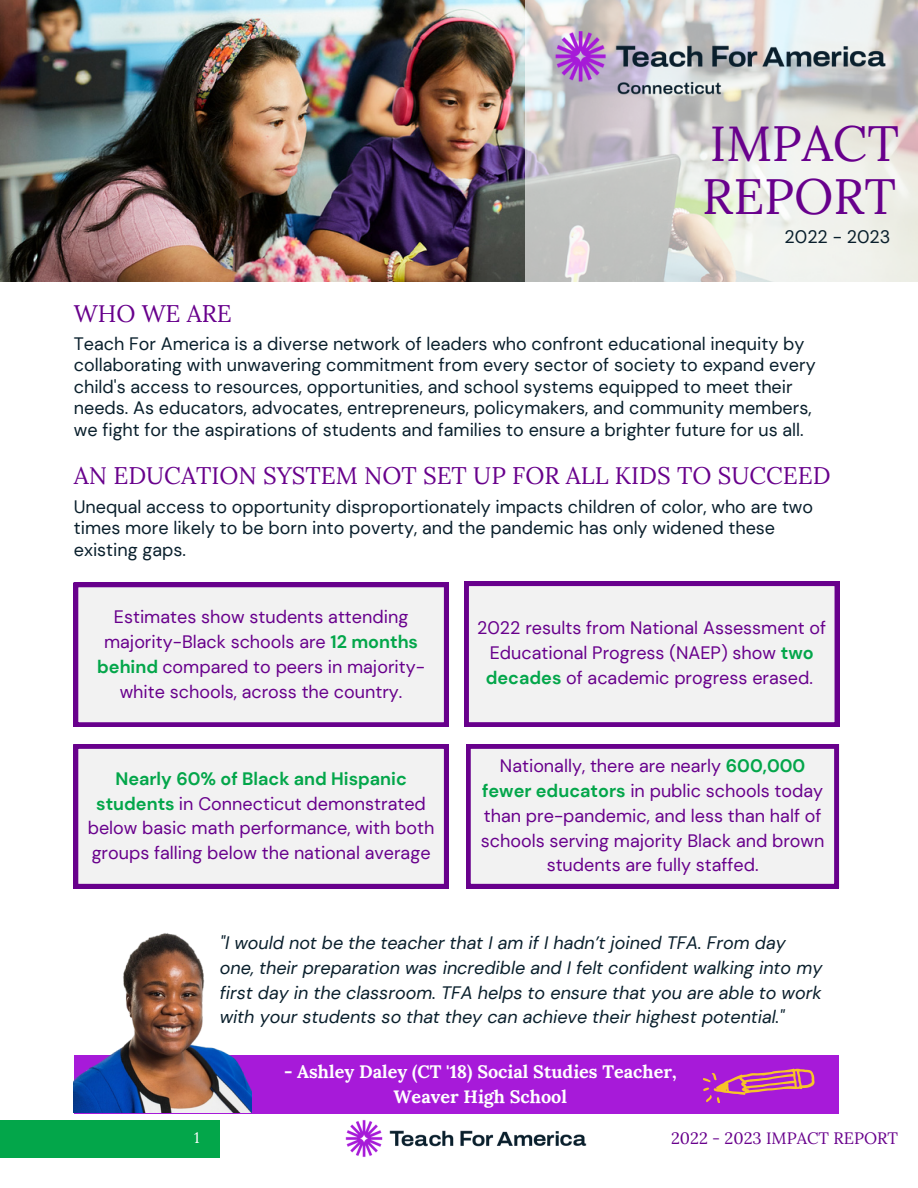
<style>
.page{position:relative;width:918px;height:1188px;background:#fff}
.page>*{position:absolute;margin:0;border:0;box-sizing:border-box;transform-origin:0 0}
.t1{font:49.5px "Lora";color:#68008c}
.t2{font:24px "Lora";color:#68008c}
.t3{font:18px/21.3px "DM Sans";color:#091f2c}
.t4{font:18px/24.8px "DM Sans";color:#68008c;text-align:center}
.t5{font:italic 18px/24.8px "DM Sans";color:#091f2c}
.t6{font:700 18px/24.8px "Lora";color:#fff;text-align:center}
.t7{font:16.5px "Lora";color:#68008c}
.t8{font:15px "Lora";color:#fff}
.s1{font-weight:700;color:#03a64a}
</style>
<div class="page">
<div style="left:0;top:1120px;width:220px;height:37px;background:#03a64a"></div>
<img style="left:0;top:0;width:525px;height:282px">
<svg style="left:525px;top:0;width:393px;height:282px;background:#dcdcd8"></svg>
<svg style="left:74px;top:583px;width:374px;height:144px"></svg>
<svg style="left:464px;top:582px;width:375px;height:145px"></svg>
<svg style="left:466px;top:744px;width:373px;height:144px"></svg>
<svg style="left:74px;top:744px;width:374px;height:144px"></svg>
<div style="left:74px;top:1056px;width:765px;height:57px;background:#a71ad9"></div>
<img style="left:337px;top:1113px;width:258px;height:44px">
<svg style="left:702px;top:1055px;width:118px;height:59px"></svg>
<img style="left:74px;top:933px;width:178px;height:180px">
<img style="left:525px;top:0;width:391px;height:137px">
<p class="t1" style="left:710px;top:111px;width:191px">IMPACT</p>
<p class="t1" style="left:702px;top:164px;width:195px">REPORT</p>
<p class="t3" style="left:785px;top:226px;width:107px">2022 - 2023</p>
<p class="t2" style="left:74px;top:298px;width:160px">WHO WE ARE</p>
<p class="t3" style="left:74px;top:333px;width:743px">Teach For America is a diverse network of leaders who confront educational inequity by collaborating with unwavering commitment from every sector of society to expand every child's access to resources, opportunities, and school systems equipped to meet their needs. As educators, advocates, entrepreneurs, policymakers, and community members, we fight for the aspirations of students and families to ensure a brighter future for us all.</p>
<p class="t2" style="left:74px;top:460px;width:758px">AN EDUCATION SYSTEM NOT SET UP FOR ALL KIDS TO SUCCEED</p>
<p class="t3" style="left:74px;top:496px;width:741px">Unequal access to opportunity disproportionately impacts children of color, who are two times more likely to be born into poverty, and the pandemic has only widened these existing gaps.</p>
<p class="t4" style="left:97px;top:605px;width:329px">Estimates show students attending majority-Black schools are <span class="s1">12 months behind</span> compared to peers in majority&shy;white schools, across the country.</p>
<p class="t4" style="left:477px;top:616px;width:351px">2022 results from National Assessment of<br>Educational Progress (NAEP) show <span class="s1">two decades</span> of academic progress erased.</p>
<p class="t4" style="left:88px;top:766px;width:348px"><span class="s1">Nearly 60% of Black and Hispanic students</span> in Connecticut demonstrated below basic math performance, with both groups falling below the national average</p>
<p class="t4" style="left:481px;top:754px;width:345px">Nationally, there are nearly <span class="s1">600,000 fewer educators</span> in public schools today than pre-pandemic, and less than half of schools serving majority Black and brown students are fully staffed.</p>
<p class="t8" style="left:194px;top:1128px;width:7px">1</p>
<p class="t5" style="left:220px;top:931px;width:604px">"I would not be the teacher that I am if I hadn’t joined TFA. From day one, their preparation was incredible and I felt confident walking into my first day in the classroom. TFA helps to ensure that you are able to work with your students so that they can achieve their highest potential."</p>
<p class="t6" style="left:284px;top:1059px;width:394px">- Ashley Daley (CT '18) Social Studies Teacher,<br>Weaver High School</p>
<p class="t7" style="left:671px;top:1127px;width:228px">2022 - 2023 IMPACT REPORT</p>
</div>
